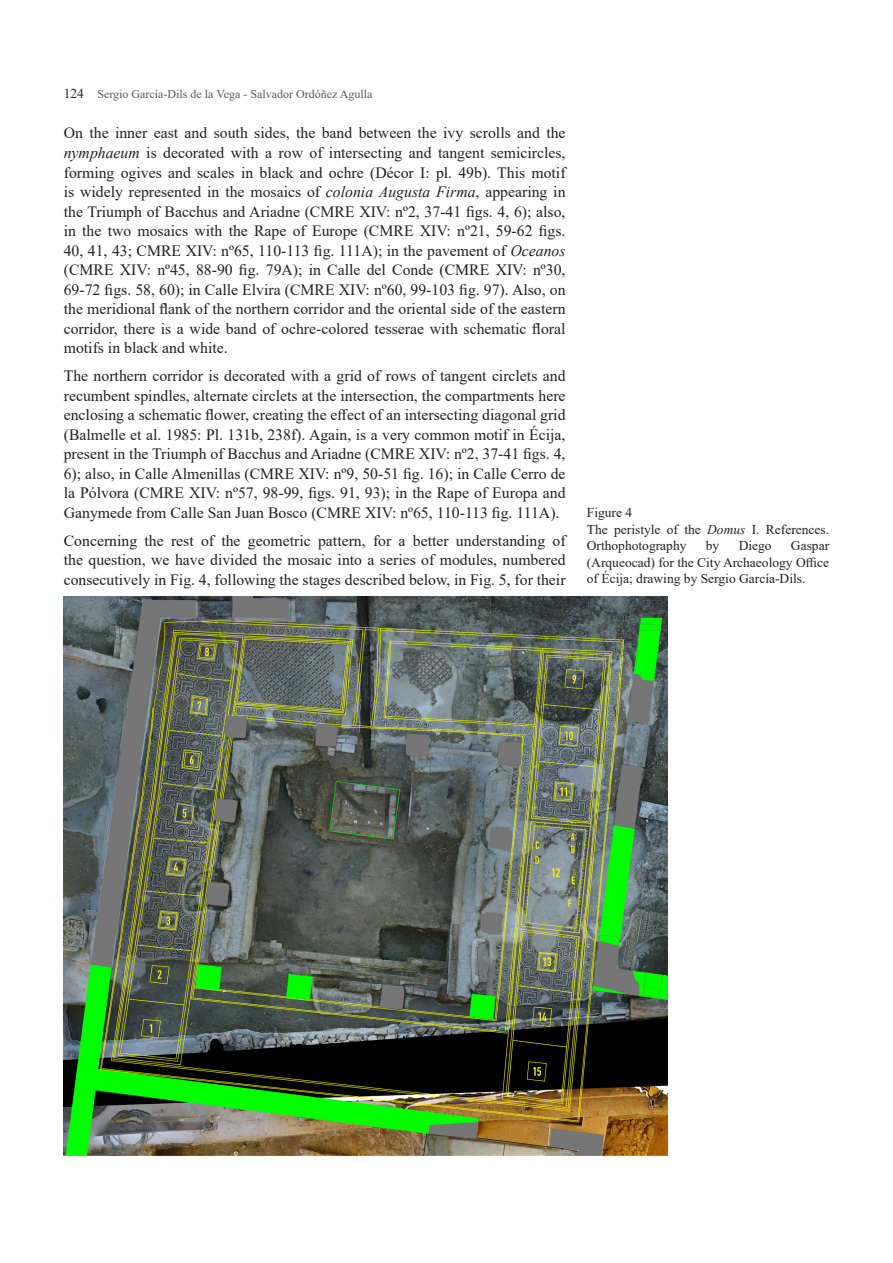
<style>
.page{position:relative;width:893px;height:1263px;background:#fff}
.page>*{position:absolute;margin:0;border:0;box-sizing:border-box;transform-origin:0 0}
.JMR_Metin{font:15.75px/19.5px "Times New Roman";color:#231f20;text-align:justify}
.JMR_Resimaltı{font:13.5px/16.5px "Times New Roman";color:#231f20}
.t1{font:12px "Times New Roman";color:#57585a}
.s1{font-size:13.5px;color:#231f20}
.s2{font-style:italic}
</style>
<div class="page">
<img style="left:64px;top:597px;width:603px;height:559px">
<p class="t1" style="left:64px;top:85px;width:310px"><span class="s1">124</span> Sergio García-Dils de la Vega - Salvador Ordóñez Agulla</p>
<p class="JMR_Metin" style="left:64px;top:123px;width:503px">On the inner east and south sides, the band between the ivy scrolls and the <span class="s2">nymphaeum</span> is decorated with a row of intersecting and tangent semicircles, forming ogives and scales in black and ochre (Décor I: pl. 49b). This motif is widely represented in the mosaics of <span class="s2">colonia Augusta Firma</span>, appearing in the Triumph of Bacchus and Ariadne (CMRE XIV: nº2, 37-41 figs. 4, 6); also, in the two mosaics with the Rape of Europe (CMRE XIV: nº21, 59-62 figs.<br>40, 41, 43; CMRE XIV: nº65, 110-113 fig. 111A); in the pavement of <span class="s2">Oceanos </span>(CMRE XIV: nº45, 88-90 fig. 79A); in Calle del Conde (CMRE XIV: nº30, 69-72 figs. 58, 60); in Calle Elvira (CMRE XIV: nº60, 99-103 fig. 97). Also, on the meridional flank of the northern corridor and the oriental side of the eastern corridor, there is a wide band of ochre-colored tesserae with schematic floral motifs in black and white.</p>
<p class="JMR_Metin" style="left:64px;top:365px;width:503px">The northern corridor is decorated with a grid of rows of tangent circlets and recumbent spindles, alternate circlets at the intersection, the compartments here enclosing a schematic flower, creating the effect of an intersecting diagonal grid (Balmelle et al. 1985: Pl. 131b, 238f). Again, is a very common motif in Écija, present in the Triumph of Bacchus and Ariadne (CMRE XIV: nº2, 37-41 figs. 4, 6); also, in Calle Almenillas (CMRE XIV: nº9, 50-51 fig. 16); in Calle Cerro de la Pólvora (CMRE XIV: nº57, 98-99, figs. 91, 93); in the Rape of Europa and Ganymede from Calle San Juan Bosco (CMRE XIV: nº65, 110-113 fig. 111A).</p>
<p class="JMR_Metin" style="left:64px;top:530px;width:503px">Concerning the rest of the geometric pattern, for a better understanding of the question, we have divided the mosaic into a series of modules, numbered consecutively in Fig. 4, following the stages described below, in Fig. 5, for their</p>
<p class="JMR_Resimaltı" style="left:587px;top:504px;width:47px">Figure 4</p>
<p class="JMR_Resimaltı" style="left:587px;top:521px;width:244px">The peristyle of the <span class="s2">Domus</span> I. References.<br>Orthophotography</p>
<p class="JMR_Resimaltı" style="left:706px;top:537px;width:15px">by</p>
<p class="JMR_Resimaltı" style="left:739px;top:537px;width:34px">Diego</p>
<p class="JMR_Resimaltı" style="left:587px;top:537px;width:244px;text-align:justify;text-indent:204px">Gaspar (Arqueocad) for the City Archaeology Office of Écija; drawing by Sergio García-Dils.</p>
</div>
